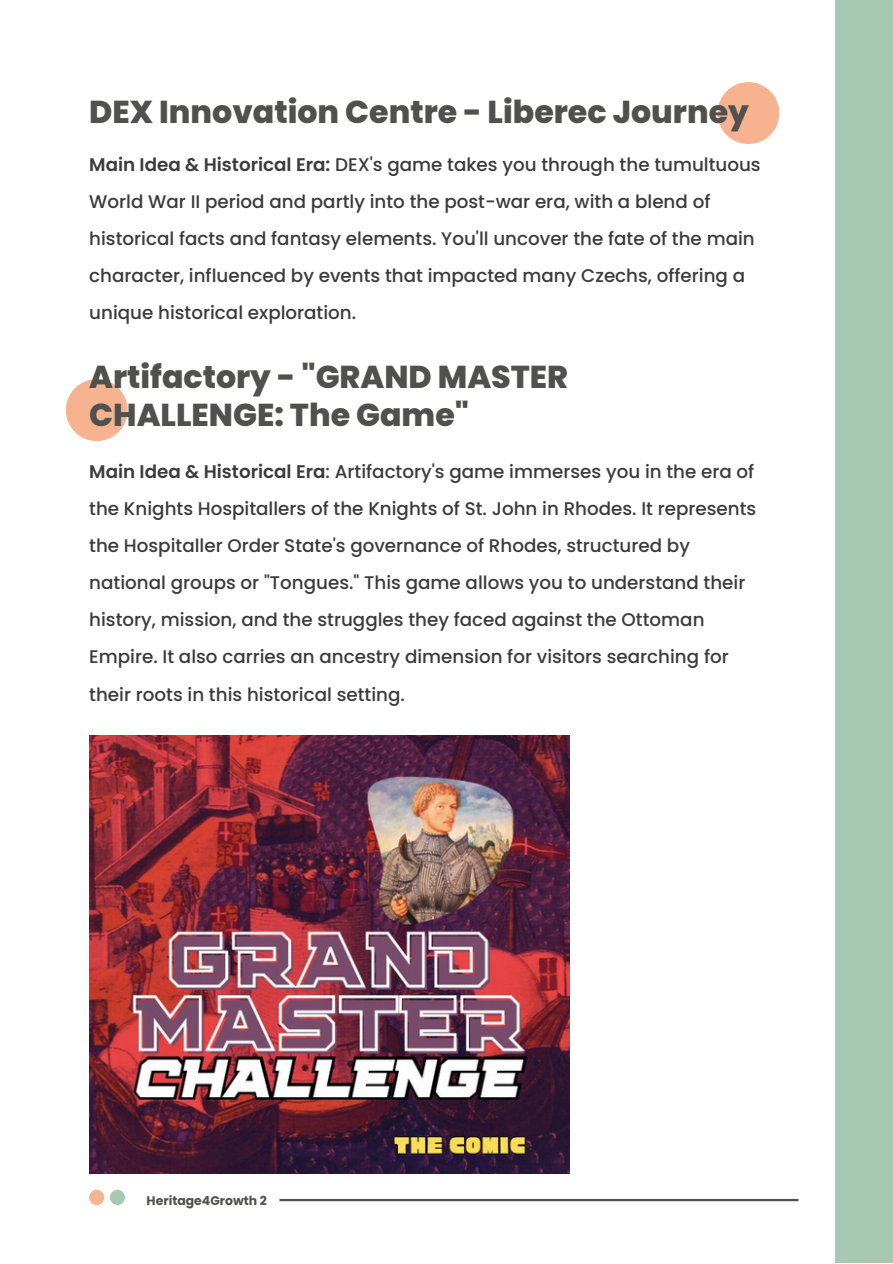
<style>
.page{position:relative;width:893px;height:1264px;background:#fff}
.page>*{position:absolute;margin:0;border:0;box-sizing:border-box;transform-origin:0 0}
.t1{font:800 31.65px/37.2px "Poppins";color:#50504e}
.t2{font:500 18.3px/37.2px "Poppins";color:#3b3b3b}
.t3{font:700 12.45px "Poppins";color:#50504e}
.s1{font-weight:600}
</style>
<div class="page">
<img style="left:89px;top:735px;width:481px;height:438px">
<svg style="left:66px;top:379px;width:62px;height:62px;fill:#f7b38f"></svg>
<div style="left:89px;top:1189px;width:15px;height:15px;background:#f7b38f"></div>
<div style="left:110px;top:1189px;width:15px;height:15px;background:#a7c9b3"></div>
<hr style="left:279px;top:1198px;width:519px;height:3px;background:#50504e">
<svg style="left:717px;top:82px;width:62px;height:62px;fill:#f7b38f"></svg>
<div style="left:835px;top:0;width:57px;height:1262px;background:#a7c9b3"></div>
<h1 class="t1" style="left:89px;top:93px;width:661px">DEX Innovation Centre - Liberec Journey</h1>
<p class="t2" style="left:89px;top:146px;width:673px"><span class="s1">Main Idea &amp; Historical Era:</span> DEX's game takes you through the tumultuous World War II period and partly into the post-war era, with a blend of historical facts and fantasy elements. You'll uncover the fate of the main character, influenced by events that impacted many Czechs, offering a unique historical exploration.</p>
<h2 class="t1" style="left:89px;top:359px;width:480px">Artifactory - "GRAND MASTER<br>CHALLENGE: The Game"</h2>
<h2 class="t2" style="left:89px;top:452px;width:668px"><span class="s1">Main Idea &amp; Historical Era</span>: Artifactory's game immerses you in the era of the Knights Hospitallers of the Knights of St. John in Rhodes. It represents the Hospitaller Order State's governance of Rhodes, structured by national groups or "Tongues." This game allows you to understand their history, mission, and the struggles they faced against the Ottoman Empire. It also carries an ancestry dimension for visitors searching for their roots in this historical setting.</h2>
<h1 class="t3" style="left:147px;top:1192px;width:122px">Heritage4Growth 2</h1>
</div>
